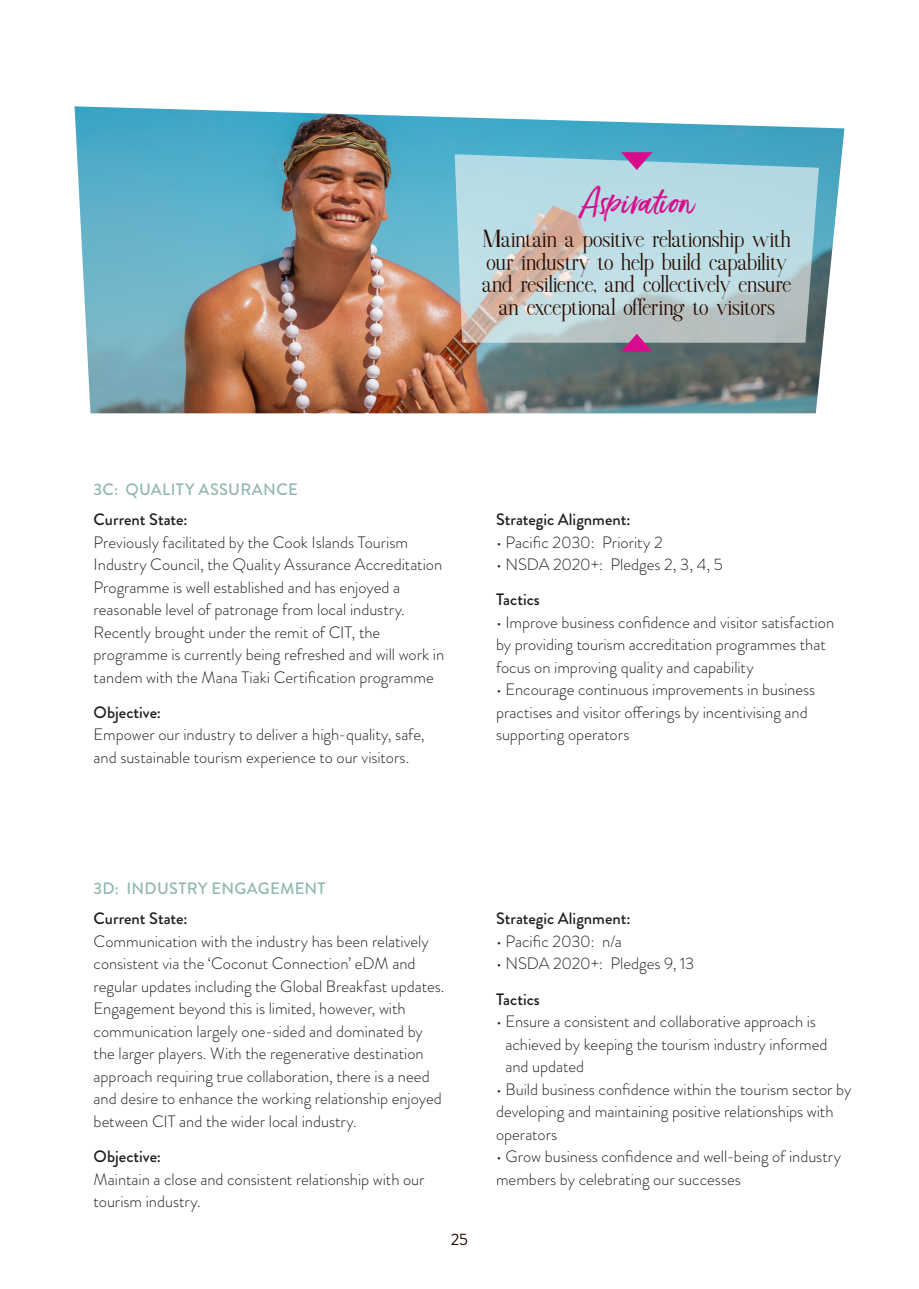
<style>
.page{position:relative;width:919px;height:1289px;background:#fff}
.page>*{position:absolute;margin:0;border:0;box-sizing:border-box;transform-origin:0 0}
.t1{font:32.55px "Ernestand Emily Slanted";letter-spacing:-.01em;color:#d70c8c;scale:1.04 1}
.t2{font:24.6px/22.6px "Colbes";letter-spacing:-.005em;color:#280a00;text-align:center;scale:1.04 1}
.Body_text{font:300 16.5px/22.5px "Brandon Grotesque";color:#231f20}
.Body_text-2{font:500 16.5px "Brandon Grotesque";color:#231f20}
.Figure_label{font:500 16.5px "Brandon Grotesque";letter-spacing:.015em;color:#92b7b1}
.t3{font:16.5px "Brandon Grotesque";color:#280a00}
.s1{font-weight:500}
</style>
<div class="page">
<img style="left:75px;top:106px;width:769px;height:307px">
<svg style="left:454px;top:154px;width:364px;height:189px;fill:#b9dbe3"></svg>
<svg style="left:621px;top:152px;width:31px;height:18px"></svg>
<svg style="left:621px;top:334px;width:31px;height:17px"></svg>
<p class="t1" style="left:580px;top:181px;width:111px">Aspiration</p>
<p class="t2" style="left:482px;top:230px;width:299px">Maintain a positive relationship with our industry to help build capability and resilience, and collectively ensure an exceptional offering to visitors</p>
<p class="Figure_label" style="left:94px;top:478px;width:206px">3C: QUALITY ASSURANCE</p>
<p class="Body_text" style="left:94px;top:508px;width:352px"><span class="s1">Current State:<br></span>Previously facilitated by the Cook Islands Tourism Industry Council, the Quality Assurance Accreditation Programme is well established and has enjoyed a reasonable level of patronage from local industry.<br>Recently brought under the remit of CIT, the programme is currently being refreshed and will work in tandem with the Mana Tiaki Certification programme</p>
<p class="Body_text" style="left:94px;top:701px;width:332px"><span class="s1">Objective:<br></span>Empower our industry to deliver a high-quality, safe, and sustainable tourism experience to our visitors.</p>
<p class="Body_text-2" style="left:496px;top:508px;width:136px">Strategic Alignment:</p>
<p class="Body_text" style="left:496px;top:530px;width:168px">• Pacific 2030: Priority 2</p>
<p class="Body_text" style="left:496px;top:553px;width:228px">• NSDA 2020+: Pledges 2, 3, 4, 5</p>
<p class="Body_text-2" style="left:496px;top:588px;width:45px">Tactics</p>
<p class="Body_text" style="left:496px;top:611px;width:339px">• Improve business confidence and visitor satisfaction by providing tourism accreditation programmes that focus on improving quality and capability</p>
<p class="Body_text" style="left:496px;top:678px;width:321px">• Encourage continuous improvements in business practises and visitor offerings by incentivising and supporting operators</p>
<p class="Figure_label" style="left:94px;top:877px;width:233px">3D: INDUSTRY ENGAGEMENT</p>
<p class="Body_text" style="left:94px;top:907px;width:352px"><span class="s1">Current State:<br></span>Communication with the industry has been relatively consistent via the ‘Coconut Connection’ eDM and regular updates including the Global Breakfast updates.<br>Engagement beyond this is limited, however, with communication largely one-sided and dominated by the larger players. With the regenerative destination approach requiring true collaboration, there is a need and desire to enhance the working relationship enjoyed between CIT and the wider local industry.</p>
<p class="Body_text" style="left:94px;top:1145px;width:332px"><span class="s1">Objective:<br></span>Maintain a close and consistent relationship with our tourism industry.</p>
<p class="t3" style="left:451px;top:1228px;width:19px">25</p>
<p class="Body_text-2" style="left:496px;top:907px;width:136px">Strategic Alignment:</p>
<p class="Body_text" style="left:496px;top:929px;width:127px">• Pacific 2030: n/a</p>
<p class="Body_text" style="left:496px;top:952px;width:200px">• NSDA 2020+: Pledges 9, 13</p>
<p class="Body_text-2" style="left:496px;top:987px;width:45px">Tactics</p>
<p class="Body_text" style="left:505px;top:1010px;width:324px;text-indent:-9px">• Ensure a consistent and collaborative approach is achieved by keeping the tourism industry informed and updated</p>
<p class="Body_text" style="left:496px;top:1077px;width:357px">• Build business confidence within the tourism sector by developing and maintaining positive relationships with operators</p>
<p class="Body_text" style="left:496px;top:1145px;width:346px">• Grow business confidence and well-being of industry members by celebrating our successes</p>
</div>
